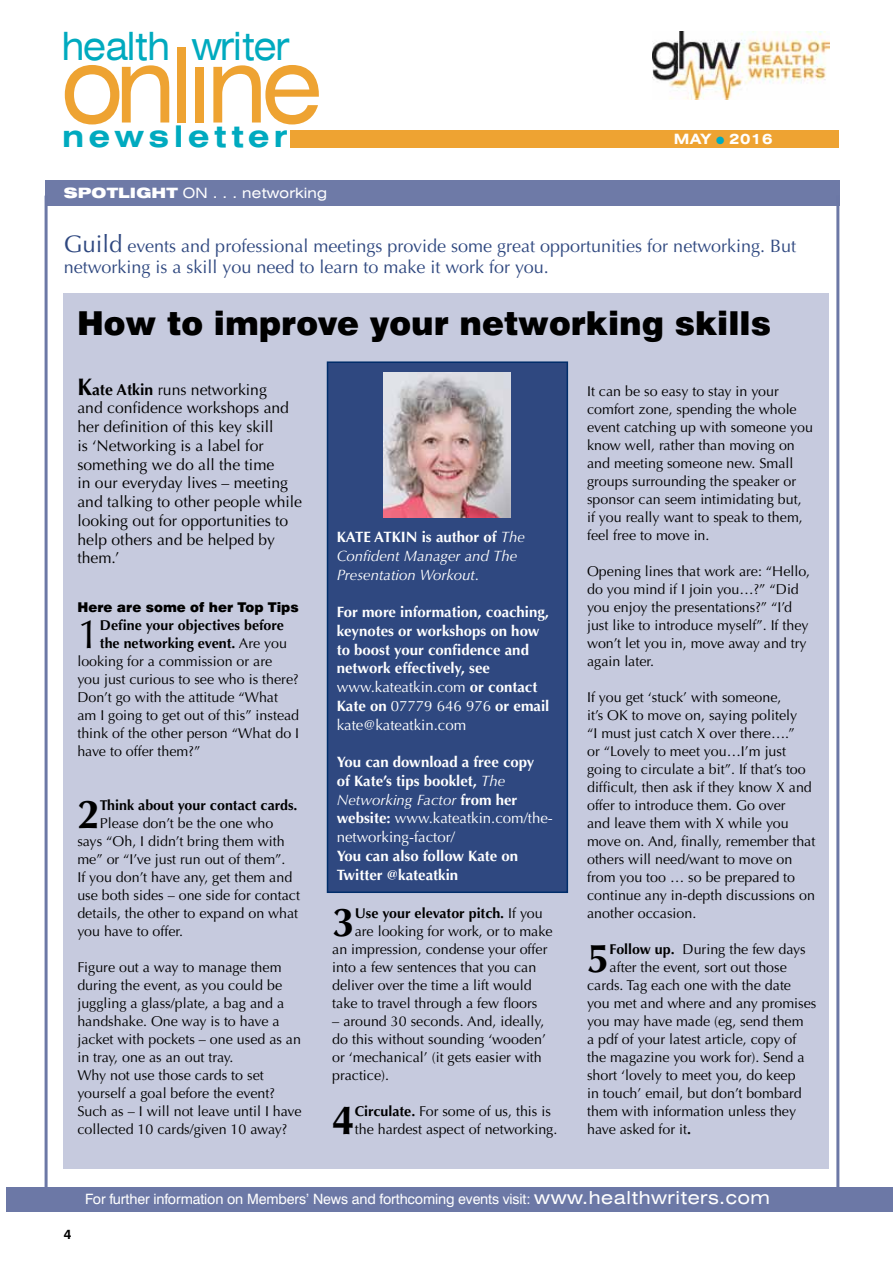
<style>
.page{position:relative;width:893px;height:1263px;background:#fff}
.page>*{position:absolute;margin:0;border:0;box-sizing:border-box;transform-origin:0 0}
.t1{font:expanded 104.1px "Swiss 721 BT";letter-spacing:-.06em;color:#eea332;scale:.88 1}
.t2{font:700 40.5px "Optima";color:#000}
.t3{font:40.5px "Optima";color:#000}
.t4{font:expanded 39px "Swiss 721 BT";letter-spacing:-.02em;color:#00aabf;scale:.88 1}
.t5{font:900 33px "Swiss 721 BT";color:#000}
.t6{font:700 expanded 29.85px "Swiss 721 BT";letter-spacing:.15em;color:#00aabf}
.t7{font:18px/21px "Optima";color:#2f4880}
.t8{font:15.75px/18.8px "Optima";color:#000}
.t9{font:700 15px/18.8px "Optima";color:#fff}
.t10{font:italic 15px/18.8px "Optima";color:#fff}
.t11{font:14.25px/18px "Optima";color:#000}
.t12{font:700 14.25px "Optima";color:#000}
.t13{font:14.25px "Swiss 721 BT";letter-spacing:-.01em;color:#fff}
.t14{font:expanded 14.25px "Swiss 721 BT";letter-spacing:.01em;color:#fff}
.t15{font:700 expanded 14.25px "Swiss 721 BT";letter-spacing:.04em;color:#fff}
.t16{font:900 13.5px "Swiss 721 BT";color:#000}
.t17{font:700 13.5px "Swiss 721 BT";color:#000}
.s1{color:#00aabf}
.s2{font-weight:900}
.s3{font-size:24px}
.s4{font-weight:700;font-size:24px}
.s5{font-weight:700}
.s6{font-weight:400}
.s7{font-weight:700;font-style:normal}
.s8{font-style:normal}
.s9{font-weight:400;font-style:italic}
.s10{font-stretch:expanded;font-size:18px}
</style>
<div class="page">
<div style="left:45px;top:180px;width:794px;height:26px;background:#6e7aa7"></div>
<img style="left:652px;top:32px;width:177px;height:67px">
<div style="left:290px;top:131px;width:549px;height:17px;background:#eea332"></div>
<div style="left:6px;top:1188px;width:887px;height:24px;background:#6c78a6"></div>
<hr style="left:45px;top:196px;width:3px;height:993px;background:#6c78a6">
<hr style="left:836px;top:196px;width:3px;height:993px;background:#6c78a6">
<div style="left:64px;top:293px;width:765px;height:876px;background:#c6cade"></div>
<div style="left:327px;top:362px;width:240px;height:530px;background:#2f4880"></div>
<div style="left:327px;top:361px;width:241px;height:532px;border:2px solid #002d6a"></div>
<img style="left:383px;top:372px;width:128px;height:145px">
<h3 class="t4" style="left:62px;top:23px;width:260px">health writer</h3>
<h1 class="t1" style="left:62px;top:23px;width:298px">onlıne</h1>
<h3 class="t6" style="left:62px;top:118px;width:226px">newsletter</h3>
<p class="t15" style="left:674px;top:130px;width:100px">MAY <span class="s1">●</span> 2016</p>
<p class="t14" style="left:64px;top:185px;width:265px"><span class="s2">SPOTLIGHT</span> ON . . . networking</p>
<p class="t7" style="left:64px;top:235px;width:734px"><span class="s3">Guild</span> events and professional meetings provide some great opportunities for networking. But networking is a skill you need to learn to make it work for you.</p>
<h3 class="t5" style="left:77px;top:303px;width:695px">How to improve your networking skills</h3>
<p class="t8" style="left:77px;top:380px;width:226px"><span class="s4">K</span><span class="s5">ate Atkin</span> runs networking<br>and confidence workshops and her definition of this key skill<br>is ‘Networking is a label for something we do all the time<br>in our everyday lives – meeting and talking to other people while looking out for opportunities to help others and be helped by them.’</p>
<p class="t16" style="left:77px;top:599px;width:223px">Here are some of her Top Tips</p>
<h2 class="t3" style="left:77px;top:611px;width:24px">1</h2>
<p class="t12" style="left:100px;top:617px;width:186px">Define your objectives before</p>
<p class="t12" style="left:100px;top:635px;width:189px">the networking event. <span class="s6">Are you</span></p>
<p class="t11" style="left:77px;top:652px;width:196px">looking for a commission or are</p>
<p class="t11" style="left:77px;top:670px;width:223px">you just curious to see who is there?</p>
<p class="t11" style="left:77px;top:688px;width:202px">Don’t go with the attitude “What</p>
<p class="t11" style="left:77px;top:706px;width:223px">am I going to get out of this” instead</p>
<p class="t11" style="left:77px;top:724px;width:223px">think of the other person “What do I</p>
<p class="t11" style="left:77px;top:742px;width:124px">have to offer them?”</p>
<h2 class="t2" style="left:77px;top:791px;width:24px">2</h2>
<p class="t12" style="left:100px;top:797px;width:199px">Think about your contact cards.</p>
<p class="t11" style="left:77px;top:814px;width:224px;text-indent:23px">Please don’t be the one who says “Oh, I didn’t bring them with me” or “I’ve just run out of them”.<br>If you don’t have any, get them and use both sides – one side for contact details, the other to expand on what you have to offer.</p>
<p class="t11" style="left:77px;top:958px;width:226px">Figure out a way to manage them during the event, as you could be juggling a glass/plate, a bag and a handshake. One way is to have a jacket with pockets – one used as an in tray, one as an out tray.<br>Why not use those cards to set yourself a goal before the event?<br>Such as – I will not leave until I have collected 10 cards/given 10 away?</p>
<p class="t10" style="left:337px;top:528px;width:190px;text-indent:85px"><span class="s7">is author of</span> The<br>Confident Manager and The<br>Presentation Workout<span class="s8">.</span></p>
<p class="t9" style="left:337px;top:603px;width:214px">For more information, coaching, keynotes or workshops on how to boost your confidence and network effectively, see <span class="s6">www.kateatkin.com</span> or contact<br>Kate on <span class="s6">07779 646 976</span> or email <span class="s6">kate@kateatkin.com</span></p>
<p class="t9" style="left:337px;top:753px;width:218px">You can download a free copy<br>of Kate’s tips booklet, <span class="s9">The<br>Networking Factor</span> from her website: <span class="s6">www.kateatkin.com/the&shy;networking-factor/</span></p>
<p class="t9" style="left:337px;top:846px;width:183px">You can also follow Kate on<br>Twitter @kateatkin</p>
<p class="t9" style="left:337px;top:528px;width:19px">Kate</p>
<p class="t9" style="left:374px;top:528px;width:19px">Atkin</p>
<h2 class="t2" style="left:332px;top:899px;width:24px">3</h2>
<p class="t12" style="left:355px;top:905px;width:190px">Use your elevator pitch. <span class="s6">If you</span></p>
<p class="t11" style="left:355px;top:922px;width:199px">are looking for work, or to make</p>
<p class="t11" style="left:332px;top:940px;width:217px">an impression, condense your offer</p>
<p class="t11" style="left:332px;top:958px;width:206px">into a few sentences that you can</p>
<p class="t11" style="left:332px;top:976px;width:201px">deliver over the time a lift would</p>
<p class="t11" style="left:332px;top:994px;width:207px">take to travel through a few floors</p>
<p class="t11" style="left:332px;top:1012px;width:215px">– around 30 seconds. And, ideally, do this without sounding ‘wooden’ or ‘mechanical’ (it gets easier with practice).</p>
<h2 class="t2" style="left:332px;top:1097px;width:24px">4</h2>
<p class="t11" style="left:355px;top:1102px;width:204px"><span class="s5">Circulate.</span> For some of us, this is the hardest aspect of networking.</p>
<p class="t11" style="left:587px;top:382px;width:227px">It can be so easy to stay in your comfort zone, spending the whole event catching up with someone you know well, rather than moving on and meeting someone new. Small groups surrounding the speaker or sponsor can seem intimidating but, if you really want to speak to them, feel free to move in.</p>
<p class="t11" style="left:587px;top:562px;width:225px">Opening lines that work are: “Hello, do you mind if I join you…?” “Did you enjoy the presentations?” “I’d just like to introduce myself”. If they won’t let you in, move away and try again later.</p>
<p class="t11" style="left:587px;top:688px;width:230px">If you get ‘stuck’ with someone,<br>it’s OK to move on, saying politely<br>“I must just catch X over there….”<br>or “Lovely to meet you…I’m just going to circulate a bit”. If that’s too difficult, then ask if they know X and offer to introduce them. Go over<br>and leave them with X while you move on. And, finally, remember that others will need/want to move on from you too … so be prepared to continue any in-depth discussions on another occasion.</p>
<h2 class="t2" style="left:587px;top:935px;width:24px">5</h2>
<p class="t11" style="left:610px;top:940px;width:198px"><span class="s5">Follow up.</span> During the few days</p>
<p class="t11" style="left:610px;top:958px;width:179px">after the event, sort out those</p>
<p class="t11" style="left:587px;top:976px;width:205px">cards. Tag each one with the date</p>
<p class="t11" style="left:587px;top:994px;width:231px">you met and where and any promises</p>
<p class="t11" style="left:587px;top:1012px;width:218px">you may have made (eg, send them</p>
<p class="t11" style="left:587px;top:1030px;width:211px">a pdf of your latest article, copy of</p>
<p class="t11" style="left:587px;top:1048px;width:219px">the magazine you work for). Send a</p>
<p class="t11" style="left:587px;top:1066px;width:210px">short ‘lovely to meet you, do keep</p>
<p class="t11" style="left:587px;top:1084px;width:216px">in touch’ email, but don’t bombard</p>
<p class="t11" style="left:587px;top:1102px;width:211px">them with information unless they</p>
<p class="t11" style="left:587px;top:1120px;width:105px">have asked for it<span class="s5">.</span></p>
<p class="t17" style="left:64px;top:1226px;width:9px">4</p>
<p class="t13" style="left:85px;top:1191px;width:686px">For further information on Members’ News and forthcoming events visit: <span class="s10">www.healthwriters.com</span></p>
</div>
